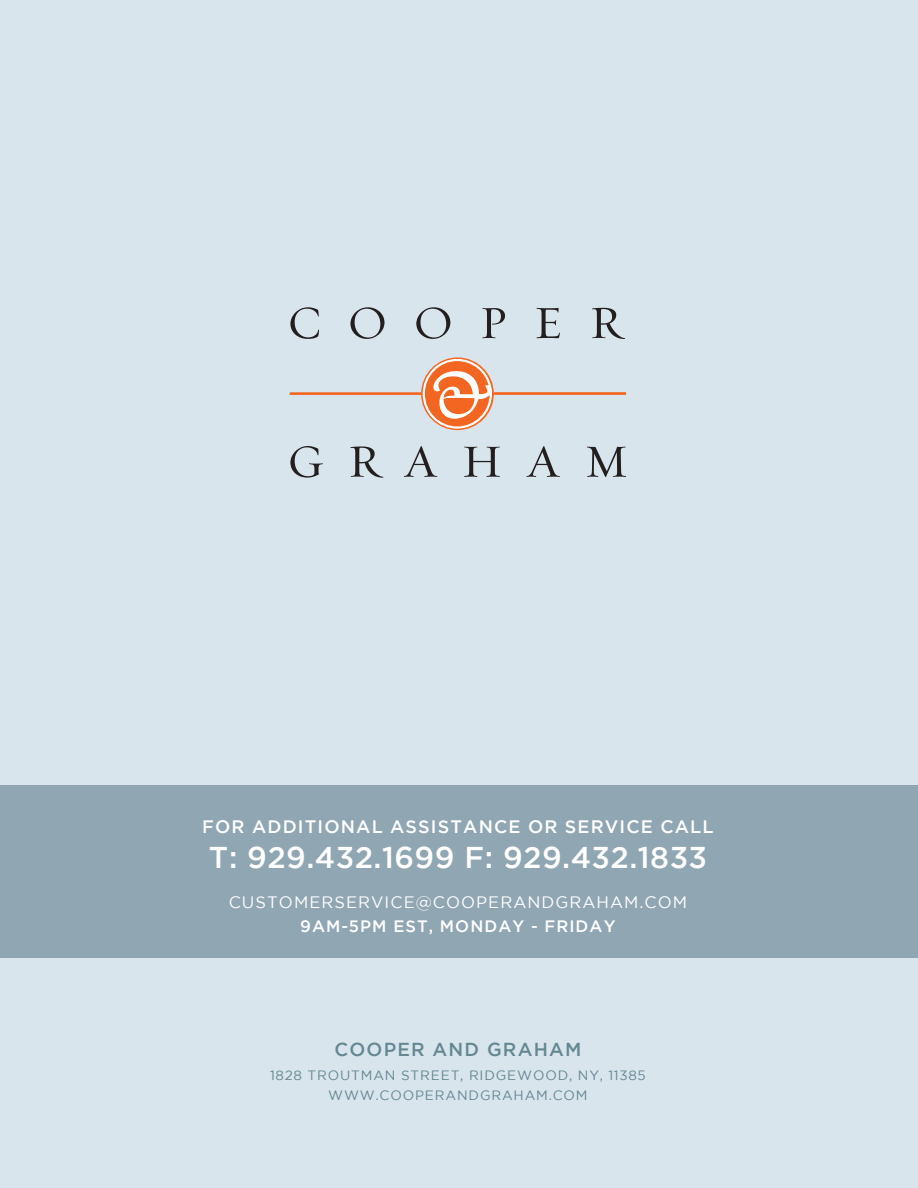
<style>
.page{position:relative;width:918px;height:1188px;background:#d9e5ec}
.page>*{position:absolute;margin:0;border:0;box-sizing:border-box;transform-origin:0 0}
.t1{font:500 30px "Gotham";letter-spacing:.015em;color:#fff}
.t2{font:500 18.75px "Gotham";letter-spacing:.065em;color:#658792}
.t3{font:500 18px "Gotham";letter-spacing:.065em;color:#fff}
.t4{font:16.5px "Gotham";letter-spacing:.065em;color:#fff}
.t5{font:500 16.5px "Gotham";letter-spacing:.065em;color:#fff}
.t6{font:13.5px/19.5px "Gotham";letter-spacing:.065em;color:#658792;text-align:center}
</style>
<div class="page">
<div style="left:0;top:785px;width:918px;height:173px;background:#90a6b3"></div>
<svg style="left:290px;top:307px;width:29px;height:32px"></svg>
<svg style="left:350px;top:307px;width:35px;height:32px"></svg>
<svg style="left:416px;top:307px;width:34px;height:32px"></svg>
<svg style="left:482px;top:308px;width:23px;height:30px"></svg>
<svg style="left:537px;top:308px;width:23px;height:30px"></svg>
<svg style="left:592px;top:308px;width:33px;height:31px"></svg>
<svg style="left:290px;top:446px;width:33px;height:32px"></svg>
<svg style="left:350px;top:447px;width:33px;height:31px"></svg>
<svg style="left:527px;top:446px;width:33px;height:31px"></svg>
<svg style="left:587px;top:447px;width:39px;height:30px"></svg>
<hr style="left:492px;top:392px;width:134px;height:3px;background:#f36621">
<hr style="left:290px;top:393px;width:134px;height:2px;background:#f36621">
<svg style="left:404px;top:358px;width:96px;height:119px"></svg>
<h3 class="t3" style="left:202px;top:816px;width:513px">FOR ADDITIONAL ASSISTANCE OR SERVICE CALL</h3>
<h1 class="t1" style="left:209px;top:840px;width:500px">T: 929.432.1699 F: 929.432.1833</h1>
<p class="t4" style="left:229px;top:893px;width:460px">CUSTOMERSERVICE@COOPERANDGRAHAM.COM</p>
<p class="t5" style="left:300px;top:917px;width:317px">9AM-5PM EST, MONDAY - FRIDAY</p>
<h2 class="t2" style="left:334px;top:1039px;width:248px">COOPER AND GRAHAM</h2>
<p class="t6" style="left:270px;top:1066px;width:377px">1828 TROUTMAN STREET, RIDGEWOOD, NY, 11385<br>WWW.COOPERANDGRAHAM.COM</p>
</div>
